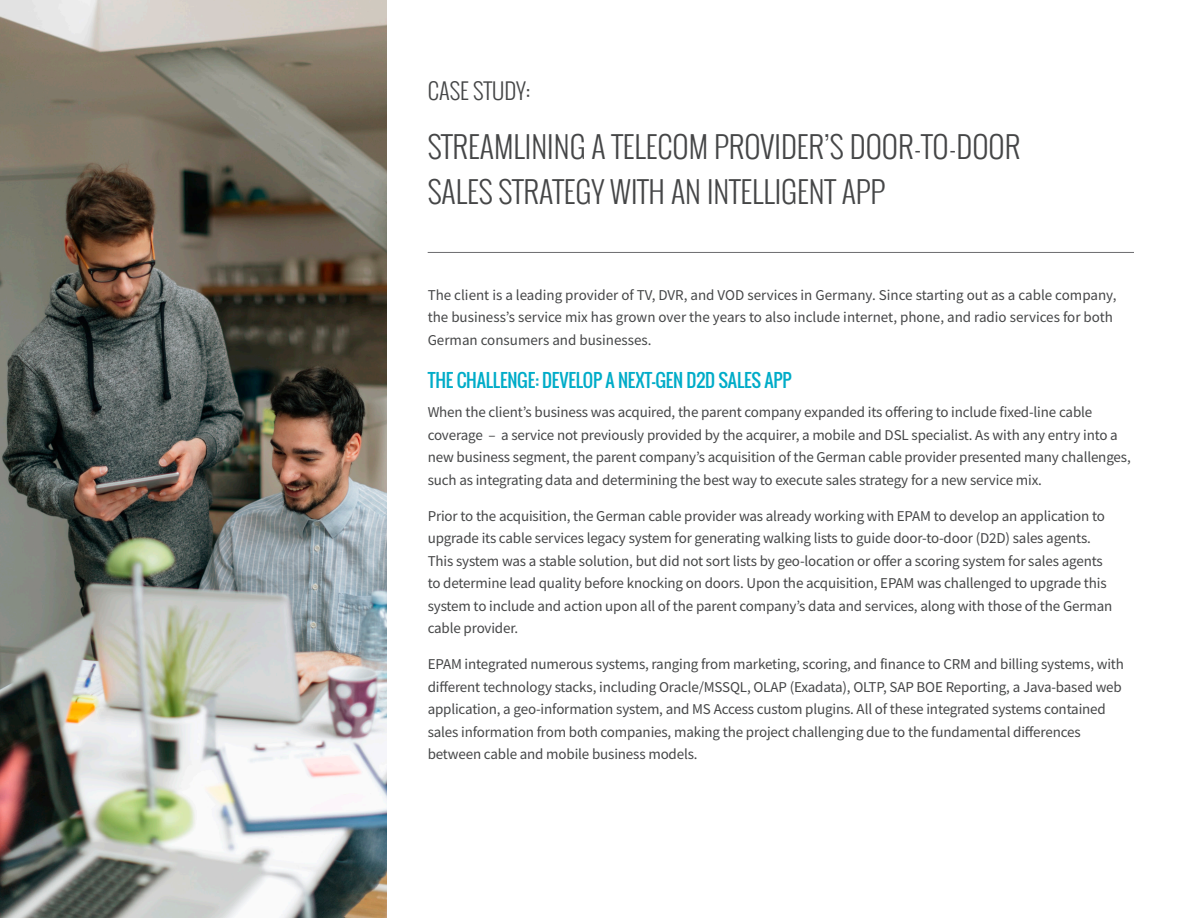
<style>
.page{position:relative;width:1188px;height:918px;background:#fff}
.page>*{position:absolute;margin:0;border:0;box-sizing:border-box;transform-origin:0 0}
.t1{font:300 30px/45px "Oswald";color:#454647}
.t2{font:300 22.5px "Oswald";color:#454647}
.t3{font:18px "Oswald";letter-spacing:-.01em;color:#00acc8}
.t4{font:15px/22.5px "Source Sans Pro";letter-spacing:-.01em;color:#454647}
</style>
<div class="page">
<hr style="left:428px;top:252px;width:706px;height:1px;background:#6c6c6f">
<img style="left:0;top:0;width:387px;height:918px">
<p class="t2" style="left:428px;top:74px;width:104px">CASE STUDY:</p>
<p class="t1" style="left:428px;top:124px;width:594px">STREAMLINING A TELECOM PROVIDER’S DOOR-TO-DOOR<br>SALES STRATEGY WITH AN INTELLIGENT APP</p>
<p class="t4" style="left:428px;top:283px;width:690px">The client is a leading provider of TV, DVR, and VOD services in Germany. Since starting out as a cable company, the business’s service mix has grown over the years to also include internet, phone, and radio services for both<br>German consumers and businesses.</p>
<p class="t3" style="left:428px;top:367px;width:365px">THE CHALLENGE: DEVELOP A NEXT-GEN D2D SALES APP</p>
<p class="t4" style="left:428px;top:401px;width:705px">When the client’s business was acquired, the parent company expanded its offering to include fixed-line cable coverage – a service not previously provided by the acquirer, a mobile and DSL specialist. As with any entry into a new business segment, the parent company’s acquisition of the German cable provider presented many challenges, such as integrating data and determining the best way to execute sales strategy for a new service mix.</p>
<p class="t4" style="left:428px;top:505px;width:686px">Prior to the acquisition, the German cable provider was already working with EPAM to develop an application to upgrade its cable services legacy system for generating walking lists to guide door-to-door (D2D) sales agents.<br>This system was a stable solution, but did not sort lists by geo-location or offer a scoring system for sales agents to determine lead quality before knocking on doors. Upon the acquisition, EPAM was challenged to upgrade this system to include and action upon all of the parent company’s data and services, along with those of the German cable provider.</p>
<p class="t4" style="left:428px;top:653px;width:698px">EPAM integrated numerous systems, ranging from marketing, scoring, and finance to CRM and billing systems, with different technology stacks, including Oracle/MSSQL, OLAP (Exadata), OLTP, SAP BOE Reporting, a Java-based web application, a geo-information system, and MS Access custom plugins. All of these integrated systems contained sales information from both companies, making the project challenging due to the fundamental differences between cable and mobile business models.</p>
</div>
